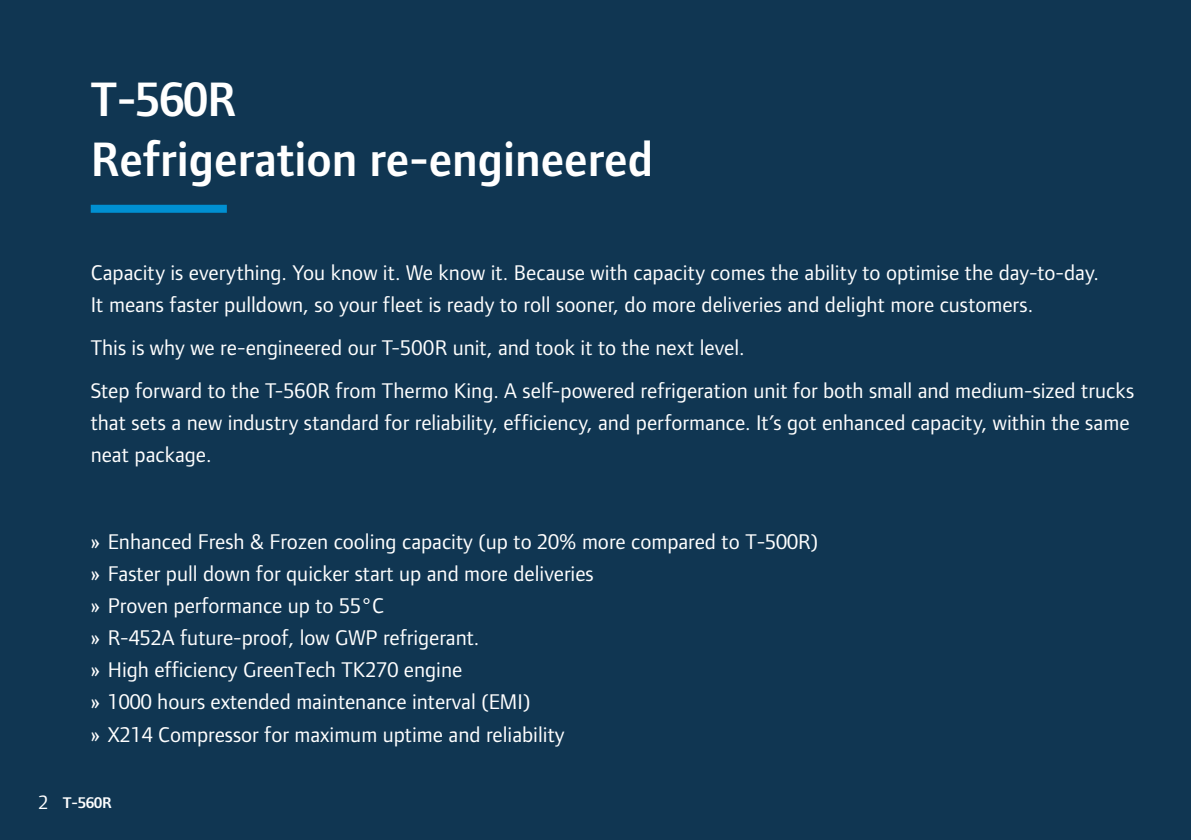
<style>
.page{position:relative;width:1191px;height:840px;background:#fff}
.page>*{position:absolute;margin:0;border:0;box-sizing:border-box;transform-origin:0 0}
.t1{font:600 50px/60px "Foundry Form Sans Blonde";color:#fff;scale:.95 1}
.t2{font:22px/32px "Foundry Form Sans Blonde";color:#fff}
.t3{font:600 16px "Foundry Form Sans Blonde";color:#fff}
.s1{font-weight:400;font-size:20px}
</style>
<div class="page">
<div style="left:0;top:0;width:1191px;height:839px;background:#103652"></div>
<div style="left:91px;top:205px;width:136px;height:8px;background:#0090d2"></div>
<h1 class="t1" style="left:91px;top:69px;width:593px">T-560R<br>Refrigeration re-engineered</h1>
<p class="t2" style="left:91px;top:256px;width:1010px">Capacity is everything. You know it. We know it. Because with capacity comes the ability to optimise the day-to-day.<br>It means faster pulldown, so your fleet is ready to roll sooner, do more deliveries and delight more customers.</p>
<p class="t2" style="left:91px;top:325px;width:1045px;line-height:43.4px">This is why we re-engineered our T-500R unit, and took it to the next level.<br>Step forward to the T-560R from Thermo King. A self-powered refrigeration unit for both small and medium-sized trucks</p>
<p class="t2" style="left:91px;top:406px;width:1040px">that sets a new industry standard for reliability, efficiency, and performance. It’s got enhanced capacity, within the same neat package.</p>
<p class="t2" style="left:91px;top:525px;width:729px">» Enhanced Fresh &amp; Frozen cooling capacity (up to 20% more compared to T-500R) » Faster pull down for quicker start up and more deliveries<br>» Proven performance up to 55°C<br>» R-452A future-proof, low GWP refrigerant.<br>» High efficiency GreenTech TK270 engine<br>» 1000 hours extended maintenance interval (EMI)<br>» X214 Compressor for maximum uptime and reliability</p>
<p class="t3" style="left:38px;top:793px;width:75px"><span class="s1">2</span> T-560R</p>
</div>
